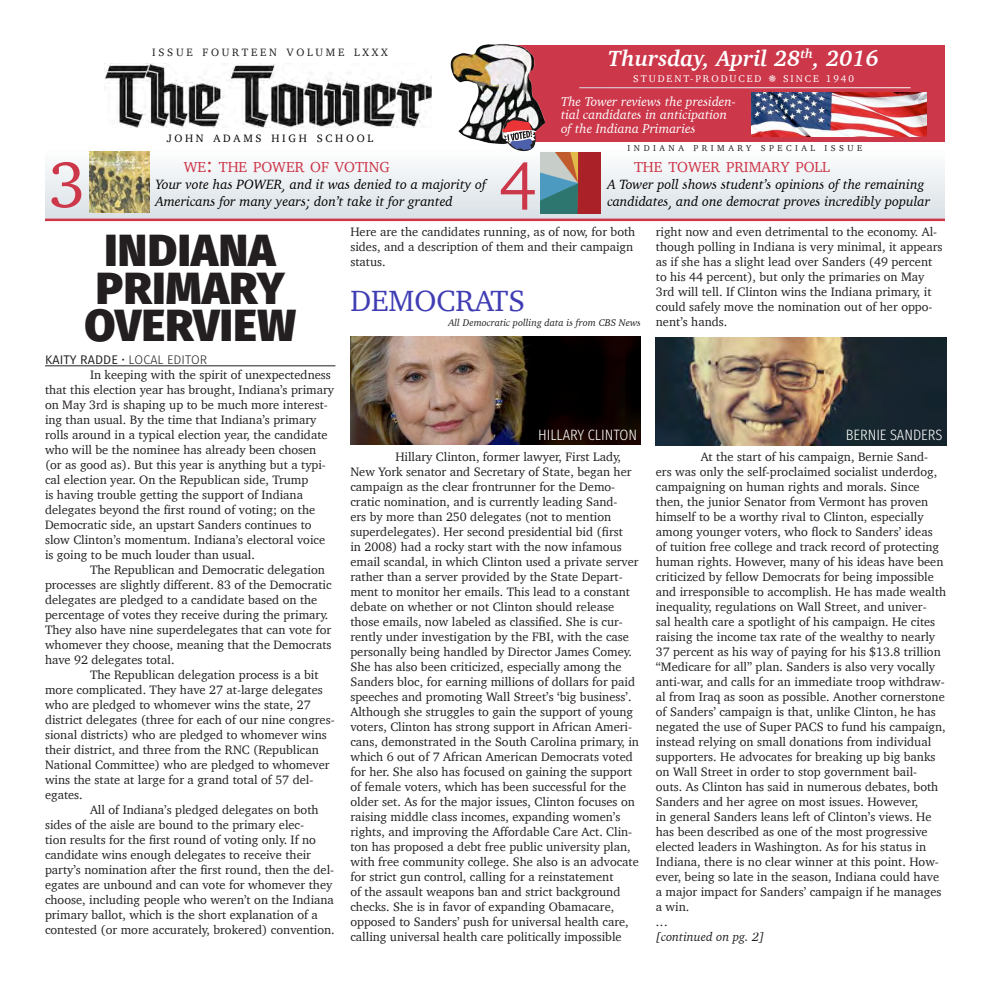
<style>
.page{position:relative;width:990px;height:990px;background:#fff}
.page>*{position:absolute;margin:0;border:0;box-sizing:border-box;transform-origin:0 0}
.t1{font:66.25px "Charter";color:#cc374a}
.t2{font:800 45px "Fira Sans";letter-spacing:.01em;color:#231f20}
.t3{font:30px "Charter";color:#403db4}
.t4{font:italic 700 22.5px "Charter";color:#fff}
.t5{font:300 15px "Fira Sans Condensed";color:#fff}
.t6{font:14.88px "Charter";color:#cc374a}
.t7{font:italic 13.75px/16.2px "Charter";color:#000}
.t8{font:italic 13.12px/13.8px "Charter";color:#fff}
.t9{font:12.5px/15px "Charter";color:#231f20}
.t10{font:300 12.5px "Fira Sans";letter-spacing:.01em;color:#231f20}
.t11{font:italic 12.5px "Charter";color:#231f20}
.t12{font:11px "Charter";letter-spacing:.25em;color:#231f20}
.t13{font:11px "Charter";letter-spacing:.25em;color:#040503}
.t14{font:italic 10px "Charter";color:#231f20}
.t15{font:10px "Charter";letter-spacing:.2em;color:#fff}
.t16{font:8.75px "Charter";letter-spacing:.4em;color:#231f20}
.s1{font-size:21.25px}
.s2{font-weight:400}
</style>
<div class="page">
<hr style="left:45px;top:366px;width:290px;height:1px;background:#231f20">
<div style="left:350px;top:333px;width:291px;height:97px;background:linear-gradient(to right,#fff,#fff)"></div>
<div style="left:495px;top:46px;width:450px;height:96px;background:#cc374a"></div>
<div style="left:45px;top:149px;width:900px;height:70px;background:linear-gradient(to bottom,#fdfefd,#d9e1e6)"></div>
<img style="left:105px;top:64px;width:327px;height:64px">
<hr style="left:45px;top:219px;width:900px;height:2px;background:#cc374a">
<hr style="left:579px;top:87px;width:331px;height:1px;background:#fff">
<img style="left:451px;top:44px;width:95px;height:100px">
<svg style="left:502px;top:117px;width:35px;height:34px"></svg>
<img style="left:350px;top:337px;width:291px;height:108px">
<img style="left:655px;top:337px;width:292px;height:108px">
<img style="left:89px;top:151px;width:60px;height:62px">
<img style="left:540px;top:152px;width:60px;height:62px">
<img style="left:751px;top:93px;width:175px;height:44px">
<p class="t12" style="left:152px;top:43px;width:237px">ISSUE FOURTEEN VOLUME LXXX</p>
<p class="t13" style="left:167px;top:129px;width:208px">JOHN ADAMS HIGH SCHOOL</p>
<p class="t4" style="left:608px;top:39px;width:272px">Thursday, April 28<sup>th</sup>, 2016</p>
<p class="t15" style="left:633px;top:70px;width:130px">STUDENT-PRODUCED</p>
<p class="t15" style="left:783px;top:70px;width:73px">SINCE 1940</p>
<p class="t8" style="left:561px;top:94px;width:176px">The Tower reviews the presiden&shy;tial candidates in anticipation of the Indiana Primaries</p>
<p class="t16" style="left:628px;top:141px;width:236px">INDIANA PRIMARY SPECIAL ISSUE</p>
<p class="t1" style="left:49px;top:127px;width:38px">3</p>
<p class="t6" style="left:184px;top:154px;width:207px">WE<span class="s1">:</span> THE POWER OF VOTING</p>
<p class="t1" style="left:499px;top:127px;width:38px">4</p>
<p class="t6" style="left:634px;top:154px;width:197px">THE TOWER PRIMARY POLL</p>
<p class="t7" style="left:155px;top:177px;width:332px">Your vote has POWER, and it was denied to a majority of<br>Americans for many years; don’t take it for granted</p>
<p class="t7" style="left:607px;top:177px;width:324px">A Tower poll shows student’s opinions of the remaining candidates, and one democrat proves incredibly popular</p>
<p class="t2" style="left:105px;top:210px;width:172px">INDIANA</p>
<p class="t2" style="left:96px;top:248px;width:190px">PRIMARY</p>
<p class="t2" style="left:84px;top:285px;width:213px">OVERVIEW</p>
<p class="t10" style="left:45px;top:350px;width:164px"><span class="s2">KAITY RADDE</span> • LOCAL EDITOR</p>
<p class="t9" style="left:45px;top:367px;width:291px;text-indent:45px">In keeping with the spirit of unexpectedness that this election year has brought, Indiana’s primary on May 3rd is shaping up to be much more interest&shy;ing than usual. By the time that Indiana’s primary rolls around in a typical election year, the candidate who will be the nominee has already been chosen (or as good as). But this year is anything but a typi&shy;cal election year. On the Republican side, Trump<br>is having trouble getting the support of Indiana delegates beyond the first round of voting; on the Democratic side, an upstart Sanders continues to slow Clinton’s momentum. Indiana’s electoral voice is going to be much louder than usual.</p>
<p class="t9" style="left:45px;top:562px;width:288px;text-indent:45px">The Republican and Democratic delegation processes are slightly different. 83 of the Democratic delegates are pledged to a candidate based on the percentage of votes they receive during the primary.<br>They also have nine superdelegates that can vote for whomever they choose, meaning that the Democrats have 92 delegates total.</p>
<p class="t9" style="left:45px;top:667px;width:291px;text-indent:45px">The Republican delegation process is a bit more complicated. They have 27 at-large delegates who are pledged to whomever wins the state, 27 district delegates (three for each of our nine congres&shy;sional districts) who are pledged to whomever wins their district, and three from the RNC (Republican National Committee) who are pledged to whomever wins the state at large for a grand total of 57 del&shy;egates.</p>
<p class="t9" style="left:45px;top:802px;width:291px;text-indent:45px">All of Indiana’s pledged delegates on both sides of the aisle are bound to the primary elec-<br>tion results for the first round of voting only. If no candidate wins enough delegates to receive their party’s nomination after the first round, then the del&shy;egates are unbound and can vote for whomever they choose, including people who weren’t on the Indiana primary ballot, which is the short explanation of a contested (or more accurately, brokered) convention.</p>
<p class="t9" style="left:350px;top:224px;width:286px">Here are the candidates running, as of now, for both sides, and a description of them and their campaign status.</p>
<p class="t3" style="left:350px;top:275px;width:176px">DEMOCRATS</p>
<p class="t14" style="left:448px;top:315px;width:194px">All Democratic polling data is from CBS News</p>
<p class="t9" style="left:656px;top:224px;width:288px">right now and even detrimental to the economy. Al&shy;though polling in Indiana is very minimal, it appears as if she has a slight lead over Sanders (49 percent to his 44 percent), but only the primaries on May 3rd will tell. If Clinton wins the Indiana primary, it could safely move the nomination out of her oppo&shy;nent’s hands.</p>
<p class="t5" style="left:538px;top:421px;width:100px">HILLARY CLINTON</p>
<p class="t5" style="left:846px;top:421px;width:98px">BERNIE SANDERS</p>
<p class="t9" style="left:350px;top:449px;width:290px;text-indent:45px">Hillary Clinton, former lawyer, First Lady, New York senator and Secretary of State, began her campaign as the clear frontrunner for the Demo&shy;cratic nomination, and is currently leading Sand-<br>ers by more than 250 delegates (not to mention superdelegates). Her second presidential bid (first<br>in 2008) had a rocky start with the now infamous email scandal, in which Clinton used a private server rather than a server provided by the State Depart&shy;ment to monitor her emails. This lead to a constant debate on whether or not Clinton should release those emails, now labeled as classified. She is cur&shy;rently under investigation by the FBI, with the case personally being handled by Director James Comey.<br>She has also been criticized, especially among the Sanders bloc, for earning millions of dollars for paid speeches and promoting Wall Street’s ‘big business’.<br>Although she struggles to gain the support of young voters, Clinton has strong support in African Ameri&shy;cans, demonstrated in the South Carolina primary, in which 6 out of 7 African American Democrats voted for her. She also has focused on gaining the support of female voters, which has been successful for the older set. As for the major issues, Clinton focuses on raising middle class incomes, expanding women’s rights, and improving the Affordable Care Act. Clin&shy;ton has proposed a debt free public university plan, with free community college. She also is an advocate for strict gun control, calling for a reinstatement<br>of the assault weapons ban and strict background checks. She is in favor of expanding Obamacare, opposed to Sanders’ push for universal health care, calling universal health care politically impossible</p>
<p class="t9" style="left:656px;top:449px;width:292px;text-indent:45px">At the start of his campaign, Bernie Sand&shy;ers was only the self-proclaimed socialist underdog, campaigning on human rights and morals. Since then, the junior Senator from Vermont has proven himself to be a worthy rival to Clinton, especially among younger voters, who flock to Sanders’ ideas of tuition free college and track record of protecting human rights. However, many of his ideas have been criticized by fellow Democrats for being impossible and irresponsible to accomplish. He has made wealth inequality, regulations on Wall Street, and univer-<br>sal health care a spotlight of his campaign. He cites raising the income tax rate of the wealthy to nearly 37 percent as his way of paying for his $13.8 trillion “Medicare for all” plan. Sanders is also very vocally anti-war, and calls for an immediate troop withdraw&shy;al from Iraq as soon as possible. Another cornerstone of Sanders’ campaign is that, unlike Clinton, he has negated the use of Super PACS to fund his campaign, instead relying on small donations from individual supporters. He advocates for breaking up big banks on Wall Street in order to stop government bail&shy;outs. As Clinton has said in numerous debates, both Sanders and her agree on most issues. However,<br>in general Sanders leans left of Clinton’s views. He has been described as one of the most progressive elected leaders in Washington. As for his status in Indiana, there is no clear winner at this point. How&shy;ever, being so late in the season, Indiana could have a major impact for Sanders’ campaign if he manages a win.</p>
<p class="t9" style="left:656px;top:914px;width:13px">...</p>
<p class="t11" style="left:656px;top:927px;width:110px">[continued on pg. 2]</p>
</div>
